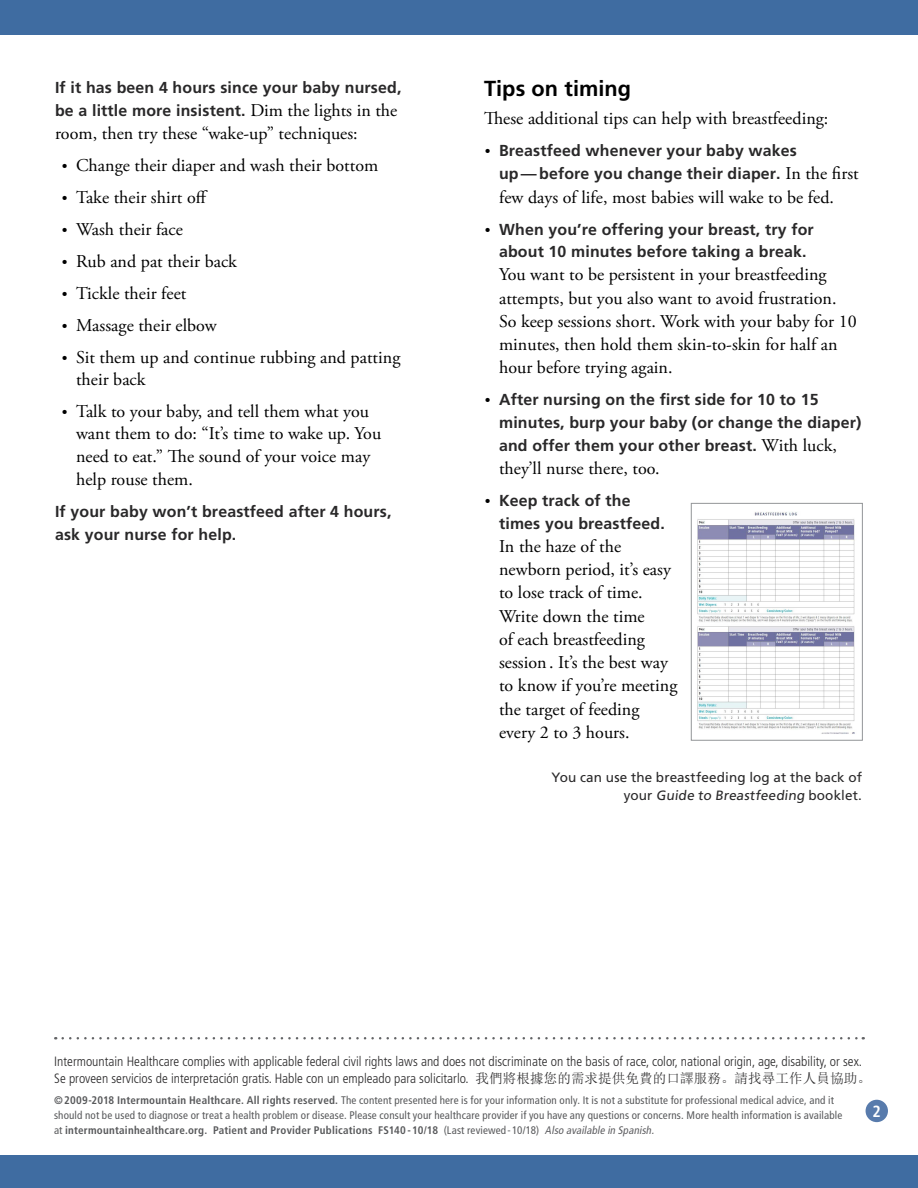
<style>
.page{position:relative;width:918px;height:1188px;background:#fff}
.page>*{position:absolute;margin:0;border:0;box-sizing:border-box;transform-origin:0 0}
.Level_1__h2{font:700 21.75px "Frutiger LT Std";color:#000}
.Main{font:18px/23.2px "Adobe Garamond Pro";color:#000}
.Page_Number{font:700 condensed 16.2px "Frutiger LT Std";color:#fff}
.Main-2{font:700 15.9px/22.5px "Frutiger LT Std";letter-spacing:.01em;color:#292829}
.t1{font:300 condensed 13.5px/16.5px "Frutiger LT Std";color:#292829}
.t2{font:13.5px/17.2px "Frutiger LT Std";letter-spacing:.01em;color:#292829;text-align:right}
.Footer___h6{font:condensed 10.95px/15px "Frutiger LT Std";letter-spacing:.015em;color:#58595b}
.s1{font-family:"Adobe Garamond Pro";font-weight:400;font-size:18px;color:#000}
.s2{font-size:15px}
.s3{font-family:"Adobe Garamond Pro";font-weight:400;font-size:15px;color:#000}
.s4{font-family:"Sim Sun";font-weight:400;font-stretch:normal}
.s5{font-weight:700}
.s6{font-style:italic;color:#5d5d60}
</style>
<div class="page">
<div style="left:0;top:0;width:918px;height:35px;background:#3f6ca1"></div>
<div style="left:0;top:1156px;width:918px;height:32px;background:#3f6ca1"></div>
<div style="left:866px;top:1100px;width:22px;height:22px;background:#587bac;border-radius:50%"></div>
<svg style="left:63px;top:1037px;width:801px;height:3px"></svg>
<img style="left:697px;top:512px;width:158px;height:222px">
<div style="left:691px;top:503px;width:172px;height:238px;border:1px solid #939598"></div>
<p class="Main-2" style="left:55px;top:76px;width:348px;line-height:23.2px">If it has been 4 hours since your baby nursed, be a little more insistent. <span class="s1">Dim the lights in the</span></p>
<p class="Main" style="left:55px;top:123px;width:304px">room, then try these “wake-up” techniques:</p>
<p class="Main" style="left:62px;top:155px;width:318px"><span class="s2">•</span> Change their diaper and wash their bottom</p>
<p class="Main" style="left:62px;top:186px;width:148px"><span class="s2">•</span> Take their shirt off</p>
<p class="Main" style="left:62px;top:218px;width:123px"><span class="s2">•</span> Wash their face</p>
<p class="Main" style="left:62px;top:250px;width:177px"><span class="s2">•</span> Rub and pat their back</p>
<p class="Main" style="left:62px;top:282px;width:126px"><span class="s2">•</span> Tickle their feet</p>
<p class="Main" style="left:62px;top:314px;width:156px"><span class="s2">•</span> Massage their elbow</p>
<p class="Main" style="left:76px;top:346px;width:326px;line-height:22.5px;text-indent:-14px"><span class="s2">•</span> Sit them up and continue rubbing and patting their back</p>
<p class="Main" style="left:76px;top:400px;width:307px;line-height:22.8px;text-indent:-14px"><span class="s2">•</span> Talk to your baby, and tell them what you want them to do: “It’s time to wake up. You need to eat.” The sound of your voice may help rouse them.</p>
<p class="Main-2" style="left:55px;top:500px;width:338px">If your baby won’t breastfeed after 4 hours, ask your nurse for help.</p>
<p class="Level_1__h2" style="left:484px;top:75px;width:148px">Tips on timing</p>
<p class="Main" style="left:484px;top:108px;width:346px">These additional tips can help with breastfeeding:</p>
<p class="Main-2" style="left:499px;top:139px;width:361px;line-height:23.2px;text-indent:-14px"><span class="s3">•</span> Breastfeed whenever your baby wakes up—before you change their diaper. <span class="s1">In the first</span></p>
<p class="Main" style="left:499px;top:186px;width:336px">few days of life, most babies will wake to be fed.</p>
<p class="Main-2" style="left:485px;top:218px;width:330px;text-align:center"><span class="s3">•</span> When you’re offering your breast, try for about 10 minutes before taking a break.</p>
<p class="Main" style="left:499px;top:264px;width:359px">You want to be persistent in your breastfeeding attempts, but you also want to avoid frustration.<br>So keep sessions short. Work with your baby for 10 minutes, then hold them skin-to-skin for half an hour before trying again.</p>
<p class="Main-2" style="left:499px;top:388px;width:364px;text-indent:-14px"><span class="s3">•</span> After nursing on the first side for 10 to 15 minutes, burp your baby (or change the diaper) and offer them your other breast. <span class="s1">With luck,</span></p>
<p class="Main" style="left:499px;top:457px;width:162px">they’ll nurse there, too.</p>
<p class="Main-2" style="left:499px;top:489px;width:167px;text-indent:-14px"><span class="s3">•</span> Keep track of the times you breastfeed.</p>
<p class="Main" style="left:499px;top:535px;width:180px">In the haze of the newborn period, it’s easy to lose track of time.<br>Write down the time<br>of each breastfeeding session. It’s the best way to know if you’re meeting the target of feeding every 2 to 3 hours.</p>
<p class="t2" style="left:552px;top:769px;width:312px">You can use the breastfeeding log at the back of your Guide to Breastfeeding booklet.</p>
<p class="t1" style="left:54px;top:1053px;width:818px">Intermountain Healthcare complies with applicable federal civil rights laws and does not discriminate on the basis of race, color, national origin, age, disability, or sex.<br>Se proveen servicios de interpretación gratis. Hable con un empleado para solicitarlo. <span class="s4">我們將根據您的需求提供免費的口譯服務。請找尋工作人員協助。</span></p>
<p class="Footer___h6" style="left:54px;top:1093px;width:790px"><span class="s5">©2009-2018 Intermountain Healthcare. All rights reserved.</span> The content presented here is for your information only. It is not a substitute for professional medical advice, and it should not be used to diagnose or treat a health problem or disease. Please consult your healthcare provider if you have any questions or concerns. More health information is available at <span class="s5">intermountainhealthcare.org. Patient and Provider Publications FS140-10/18</span> (Last reviewed-10/18) <span class="s6">Also available in Spanish.</span></p>
<p class="Page_Number" style="left:873px;top:1101px;width:10px">2</p>
</div>
